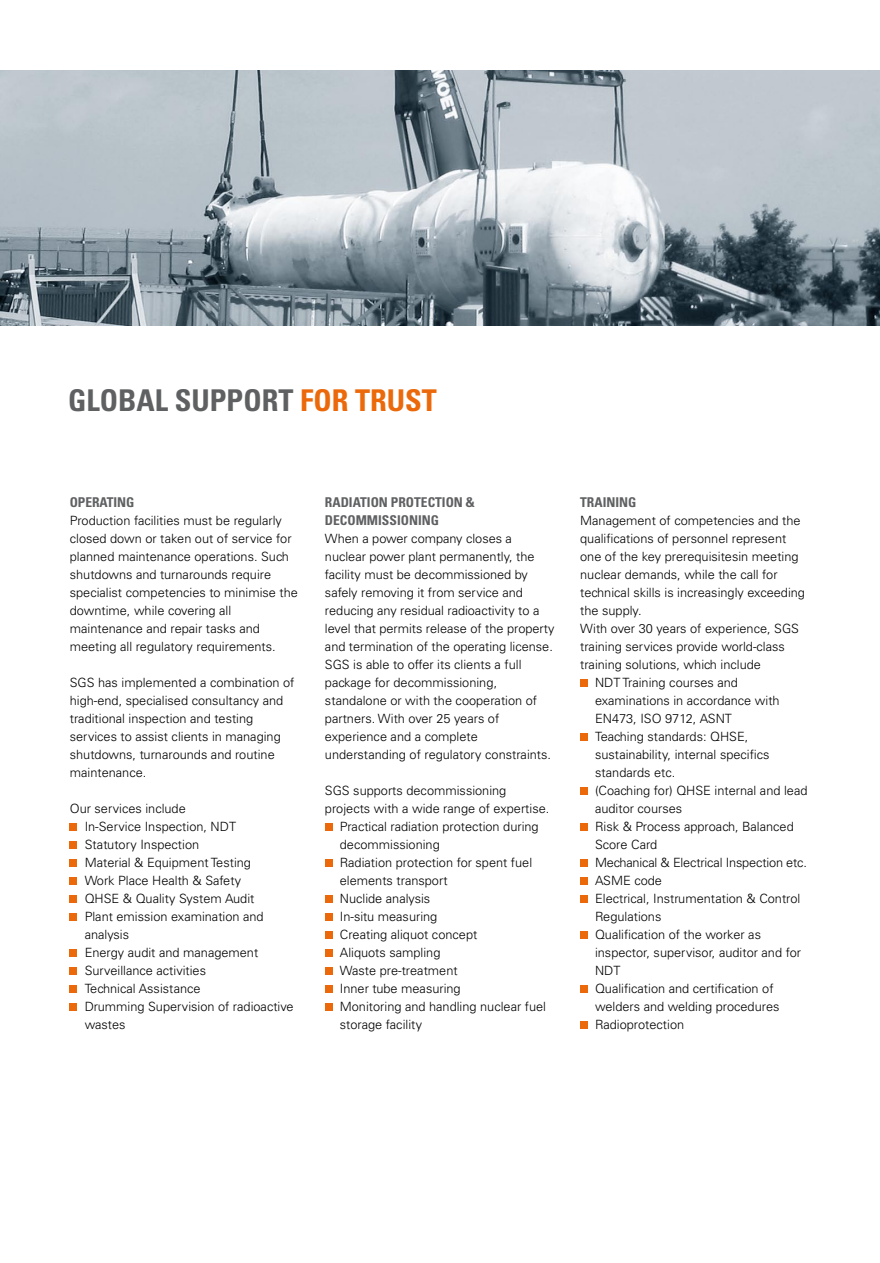
<style>
.page{position:relative;width:880px;height:1263px;background:#fff}
.page>*{position:absolute;margin:0;border:0;box-sizing:border-box;transform-origin:0 0}
.t1{font:700 condensed 30px "Univers LT Std";color:#5f6062}
.t2{font:700 condensed 13.5px/18px "Univers LT Std";color:#5f6062}
.t3{font:300 12.75px/18px "Univers LT Std";color:#000}
.s1{color:#eb690a}
</style>
<div class="page">
<img style="left:0;top:70px;width:880px;height:255px">
<div style="left:70px;top:823px;width:7px;height:7px;background:#eb690a"></div>
<div style="left:70px;top:841px;width:7px;height:7px;background:#eb690a"></div>
<div style="left:70px;top:859px;width:7px;height:7px;background:#eb690a"></div>
<div style="left:70px;top:877px;width:7px;height:7px;background:#eb690a"></div>
<div style="left:70px;top:895px;width:7px;height:7px;background:#eb690a"></div>
<div style="left:70px;top:913px;width:7px;height:7px;background:#eb690a"></div>
<div style="left:70px;top:949px;width:7px;height:7px;background:#eb690a"></div>
<div style="left:70px;top:967px;width:7px;height:7px;background:#eb690a"></div>
<div style="left:70px;top:985px;width:7px;height:7px;background:#eb690a"></div>
<div style="left:70px;top:1003px;width:7px;height:7px;background:#eb690a"></div>
<div style="left:325px;top:823px;width:7px;height:7px;background:#eb690a"></div>
<div style="left:325px;top:859px;width:7px;height:7px;background:#eb690a"></div>
<div style="left:325px;top:895px;width:7px;height:7px;background:#eb690a"></div>
<div style="left:325px;top:913px;width:7px;height:7px;background:#eb690a"></div>
<div style="left:325px;top:931px;width:7px;height:7px;background:#eb690a"></div>
<div style="left:325px;top:949px;width:7px;height:7px;background:#eb690a"></div>
<div style="left:325px;top:967px;width:7px;height:7px;background:#eb690a"></div>
<div style="left:325px;top:985px;width:7px;height:7px;background:#eb690a"></div>
<div style="left:325px;top:1003px;width:7px;height:7px;background:#eb690a"></div>
<div style="left:580px;top:679px;width:7px;height:7px;background:#eb690a"></div>
<div style="left:580px;top:733px;width:7px;height:7px;background:#eb690a"></div>
<div style="left:580px;top:787px;width:7px;height:7px;background:#eb690a"></div>
<div style="left:580px;top:823px;width:7px;height:7px;background:#eb690a"></div>
<div style="left:580px;top:859px;width:7px;height:7px;background:#eb690a"></div>
<div style="left:580px;top:877px;width:7px;height:7px;background:#eb690a"></div>
<div style="left:580px;top:895px;width:7px;height:7px;background:#eb690a"></div>
<div style="left:580px;top:931px;width:7px;height:7px;background:#eb690a"></div>
<div style="left:580px;top:985px;width:7px;height:7px;background:#eb690a"></div>
<div style="left:580px;top:1021px;width:7px;height:7px;background:#eb690a"></div>
<h1 class="t1" style="left:68px;top:382px;width:370px">GLOBAL SUPPORT <span class="s1">FOR TRUST</span></h1>
<p class="t2" style="left:70px;top:493px;width:66px">OPERATING</p>
<p class="t3" style="left:70px;top:512px;width:230px">Production facilities must be regularly closed down or taken out of service for planned maintenance operations. Such shutdowns and turnarounds require specialist competencies to minimise the downtime, while covering all maintenance and repair tasks and meeting all regulatory requirements.</p>
<p class="t3" style="left:70px;top:674px;width:226px">SGS has implemented a combination of high-end, specialised consultancy and traditional inspection and testing services to assist clients in managing shutdowns, turnarounds and routine maintenance.</p>
<p class="t3" style="left:85px;top:800px;width:210px;text-indent:-15px">Our services include<br>In-Service Inspection, NDT<br>Statutory Inspection<br>Material &amp; Equipment Testing<br>Work Place Health &amp; Safety<br>QHSE &amp; Quality System Audit<br>Plant emission examination and analysis<br>Energy audit and management<br>Surveillance activities<br>Technical Assistance<br>Drumming Supervision of radioactive wastes</p>
<p class="t2" style="left:325px;top:493px;width:151px">RADIATION PROTECTION &amp;<br>DECOMMISSIONING</p>
<p class="t3" style="left:325px;top:530px;width:231px">When a power company closes a nuclear power plant permanently, the facility must be decommissioned by safely removing it from service and reducing any residual radioactivity to a level that permits release of the property and termination of the operating license.<br>SGS is able to offer its clients a full package for decommissioning, standalone or with the cooperation of partners. With over 25 years of experience and a complete understanding of regulatory constraints.</p>
<p class="t3" style="left:325px;top:782px;width:183px">SGS supports decommissioning</p>
<p class="t3" style="left:325px;top:800px;width:226px">projects with a wide range of expertise.</p>
<p class="t3" style="left:340px;top:818px;width:200px">Practical radiation protection during</p>
<p class="t3" style="left:340px;top:836px;width:101px">decommissioning</p>
<p class="t3" style="left:340px;top:854px;width:194px">Radiation protection for spent fuel</p>
<p class="t3" style="left:340px;top:872px;width:109px">elements transport</p>
<p class="t3" style="left:340px;top:890px;width:92px">Nuclide analysis</p>
<p class="t3" style="left:340px;top:908px;width:99px">In-situ measuring</p>
<p class="t3" style="left:340px;top:926px;width:139px">Creating aliquot concept</p>
<p class="t3" style="left:340px;top:944px;width:102px">Aliquots sampling</p>
<p class="t3" style="left:340px;top:962px;width:119px">Waste pre-treatment</p>
<p class="t3" style="left:340px;top:980px;width:122px">Inner tube measuring</p>
<p class="t3" style="left:340px;top:998px;width:208px">Monitoring and handling nuclear fuel</p>
<p class="t3" style="left:340px;top:1016px;width:84px">storage facility</p>
<p class="t2" style="left:580px;top:493px;width:58px">TRAINING</p>
<p class="t3" style="left:580px;top:512px;width:222px">Management of competencies and the</p>
<p class="t3" style="left:580px;top:530px;width:208px">qualifications of personnel represent</p>
<p class="t3" style="left:580px;top:548px;width:220px">one of the key prerequisitesin meeting</p>
<p class="t3" style="left:580px;top:566px;width:199px">nuclear demands, while the call for</p>
<p class="t3" style="left:580px;top:584px;width:226px">technical skills is increasingly exceeding</p>
<p class="t3" style="left:580px;top:602px;width:63px">the supply.</p>
<p class="t3" style="left:580px;top:620px;width:220px">With over 30 years of experience, SGS</p>
<p class="t3" style="left:580px;top:638px;width:206px">training services provide world-class</p>
<p class="t3" style="left:580px;top:656px;width:182px">training solutions, which include</p>
<p class="t3" style="left:595px;top:674px;width:144px">NDT Training courses and</p>
<p class="t3" style="left:595px;top:692px;width:186px">examinations in accordance with</p>
<p class="t3" style="left:595px;top:710px;width:138px">EN473, ISO 9712, ASNT</p>
<p class="t3" style="left:595px;top:728px;width:155px">Teaching standards: QHSE,</p>
<p class="t3" style="left:595px;top:746px;width:176px">sustainability, internal specifics</p>
<p class="t3" style="left:595px;top:764px;width:82px">standards etc.</p>
<p class="t3" style="left:595px;top:782px;width:214px">(Coaching for) QHSE internal and lead</p>
<p class="t3" style="left:595px;top:800px;width:89px">auditor courses</p>
<p class="t3" style="left:595px;top:818px;width:200px">Risk &amp; Process approach, Balanced</p>
<p class="t3" style="left:595px;top:836px;width:64px">Score Card</p>
<p class="t3" style="left:595px;top:854px;width:213px">Mechanical &amp; Electrical Inspection etc.</p>
<p class="t3" style="left:595px;top:872px;width:68px">ASME code</p>
<p class="t3" style="left:595px;top:890px;width:207px">Electrical, Instrumentation &amp; Control</p>
<p class="t3" style="left:595px;top:908px;width:68px">Regulations</p>
<p class="t3" style="left:595px;top:926px;width:167px">Qualification of the worker as</p>
<p class="t3" style="left:595px;top:944px;width:207px">inspector, supervisor, auditor and for</p>
<p class="t3" style="left:595px;top:962px;width:27px">NDT</p>
<p class="t3" style="left:595px;top:980px;width:180px">Qualification and certification of</p>
<p class="t3" style="left:595px;top:998px;width:186px">welders and welding procedures</p>
<p class="t3" style="left:595px;top:1016px;width:91px">Radioprotection</p>
</div>
